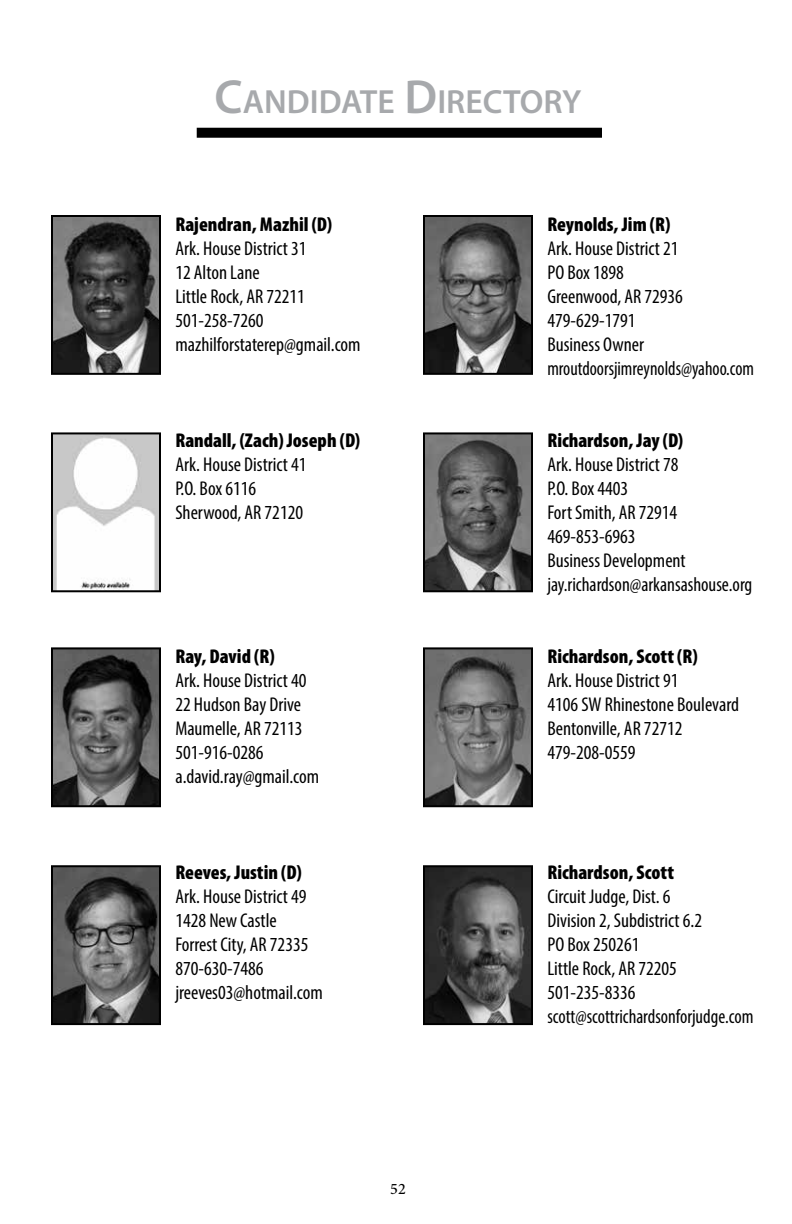
<style>
.page{position:relative;width:792px;height:1224px;background:#fff}
.page>*{position:absolute;margin:0;border:0;box-sizing:border-box;transform-origin:0 0}
.t1{font:600 33.6px "Myriad Pro";color:#a7a9ac}
.t2{font:condensed 20px/24px "Myriad Pro";color:#000}
.t3{font:900 condensed 20px "Myriad Pro";color:#000}
.t4{font:500 16px "Minion Pro";color:#000}
.s1{font-size:48px}
</style>
<div class="page">
<img style="left:426px;top:650px;width:104px;height:154px">
<div style="left:423px;top:647px;width:110px;height:160px;border:2px solid #000"></div>
<img style="left:426px;top:435px;width:104px;height:154px">
<div style="left:423px;top:432px;width:110px;height:160px;border:2px solid #000"></div>
<img style="left:54px;top:868px;width:104px;height:154px">
<div style="left:51px;top:865px;width:110px;height:160px;border:2px solid #000"></div>
<div style="left:197px;top:128px;width:405px;height:10px;background:#000"></div>
<img style="left:54px;top:218px;width:104px;height:154px">
<div style="left:51px;top:215px;width:110px;height:160px;border:2px solid #000"></div>
<img style="left:54px;top:435px;width:104px;height:154px">
<div style="left:51px;top:432px;width:110px;height:160px;border:2px solid #000"></div>
<img style="left:426px;top:868px;width:104px;height:154px">
<div style="left:423px;top:865px;width:110px;height:160px;border:2px solid #000"></div>
<img style="left:54px;top:650px;width:104px;height:154px">
<div style="left:51px;top:647px;width:110px;height:160px;border:2px solid #000"></div>
<img style="left:426px;top:218px;width:104px;height:154px">
<div style="left:423px;top:215px;width:110px;height:160px;border:2px solid #000"></div>
<h1 class="t1" style="left:215px;top:80px;width:368px"><span class="s1">C</span>ANDIDATE <span class="s1">D</span>IRECTORY</h1>
<p class="t3" style="left:175px;top:213px;width:158px">Rajendran, Mazhil (D)</p>
<p class="t2" style="left:175px;top:236px;width:187px">Ark. House District 31<br>12 Alton Lane<br>Little Rock, AR 72211<br>501-258-7260 mazhilforstaterep@gmail.com</p>
<p class="t3" style="left:175px;top:429px;width:186px">Randall, (Zach) Joseph (D)</p>
<p class="t2" style="left:175px;top:452px;width:133px">Ark. House District 41<br>P.O. Box 6116<br>Sherwood, AR 72120</p>
<p class="t3" style="left:175px;top:645px;width:101px">Ray, David (R)</p>
<p class="t2" style="left:175px;top:668px;width:145px">Ark. House District 40<br>22 Hudson Bay Drive<br>Maumelle, AR 72113<br>501-916-0286 a.david.ray@gmail.com</p>
<p class="t3" style="left:175px;top:861px;width:128px">Reeves, Justin (D)</p>
<p class="t2" style="left:175px;top:884px;width:149px">Ark. House District 49<br>1428 New Castle<br>Forrest City, AR 72335<br>870-630-7486 jreeves03@hotmail.com</p>
<p class="t4" style="left:390px;top:1178px;width:17px">52</p>
<p class="t3" style="left:547px;top:213px;width:124px">Reynolds, Jim (R)</p>
<p class="t2" style="left:547px;top:236px;width:208px">Ark. House District 21<br>PO Box 1898<br>Greenwood, AR 72936<br>479-629-1791<br>Business Owner mroutdoorsjimreynolds@yahoo.com</p>
<p class="t3" style="left:547px;top:429px;width:137px">Richardson, Jay (D)</p>
<p class="t2" style="left:547px;top:452px;width:206px">Ark. House District 78<br>P.O. Box 4403<br>Fort Smith, AR 72914<br>469-853-6963<br>Business Development jay.richardson@arkansashouse.org</p>
<p class="t3" style="left:547px;top:645px;width:152px">Richardson, Scott (R)</p>
<p class="t2" style="left:547px;top:668px;width:193px">Ark. House District 91<br>4106 SW Rhinestone Boulevard<br>Bentonville, AR 72712<br>479-208-0559</p>
<p class="t3" style="left:547px;top:861px;width:128px">Richardson, Scott</p>
<p class="t2" style="left:547px;top:884px;width:208px">Circuit Judge, Dist. 6<br>Division 2, Subdistrict 6.2<br>PO Box 250261<br>Little Rock, AR 72205<br>501-235-8336 scott@scottrichardsonforjudge.com</p>
</div>
